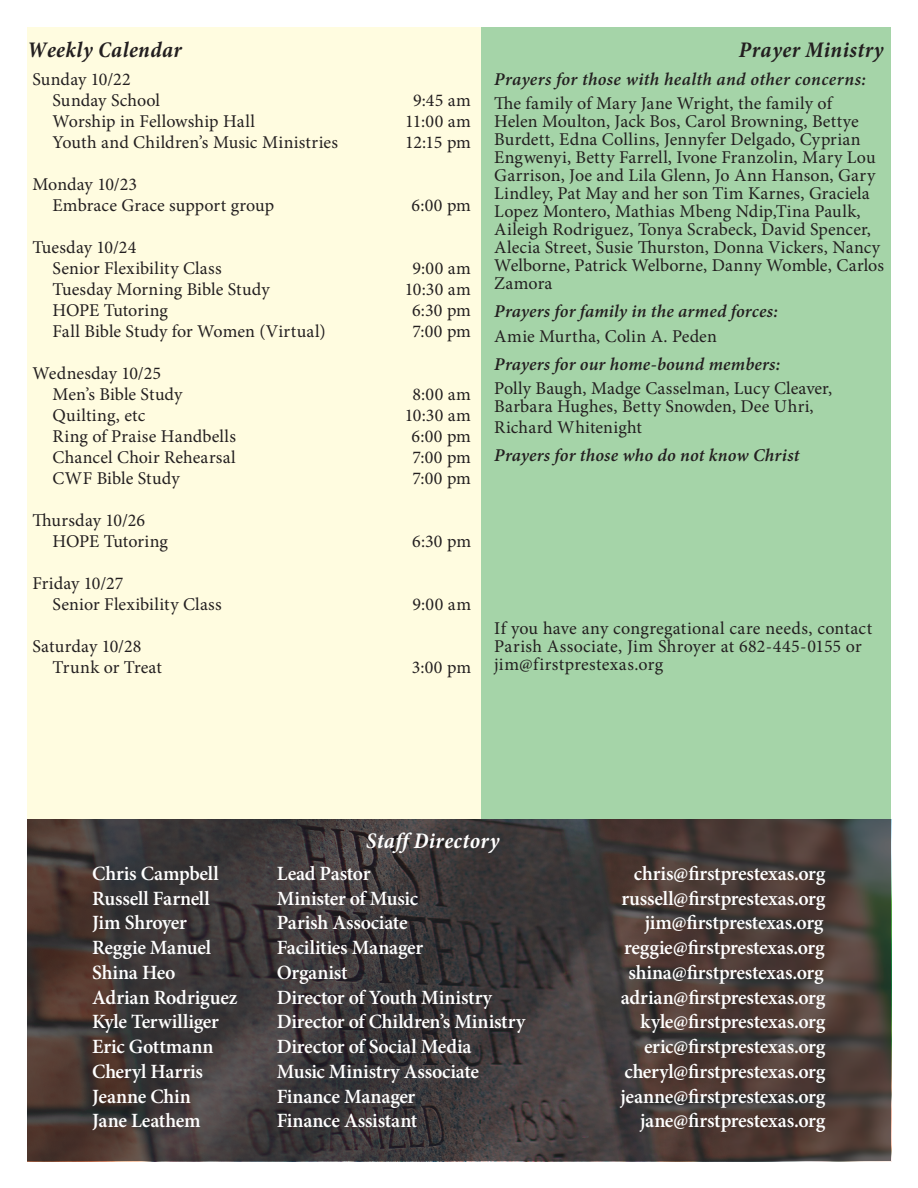
<style>
.page{position:relative;width:918px;height:1188px;background:#fff}
.page>*{position:absolute;margin:0;border:0;box-sizing:border-box;transform-origin:0 0}
.t1{font:italic 700 condensed 22.5px "Minion Pro";letter-spacing:.02em;color:#231f20}
.t2{font:italic 700 condensed 22.5px "Minion Pro";letter-spacing:.02em;color:#fff}
.t3{font:600 20.25px "Minion Pro";letter-spacing:-.01em;color:#fff}
.t4{font:18px/18px "Minion Pro";letter-spacing:.005em;color:#231f20}
.t5{font:italic 600 18px "Minion Pro";letter-spacing:.01em;color:#231f20}
.t6{font:18px/21px "Minion Pro";letter-spacing:-.015em;color:#231f20}
</style>
<div class="page">
<div style="left:481px;top:27px;width:409px;height:792px;background:#a5d4a8"></div>
<div style="left:27px;top:27px;width:454px;height:792px;background:#fffce0"></div>
<svg style="left:27px;top:819px;width:864px;height:342px;background:#423938"></svg>
<p class="t1" style="left:27px;top:34px;width:156px">Weekly Calendar</p>
<p class="t4" style="left:53px;top:68px;width:109px;line-height:21px;text-indent:-20px">Sunday 10/22<br>Sunday School</p>
<p class="t4" style="left:413px;top:91px;width:59px">9:45 am</p>
<p class="t4" style="left:53px;top:112px;width:204px">Worship in Fellowship Hall</p>
<p class="t4" style="left:405px;top:112px;width:67px">11:00 am</p>
<p class="t4" style="left:53px;top:133px;width:287px">Youth and Children’s Music Ministries</p>
<p class="t4" style="left:405px;top:133px;width:68px">12:15 pm</p>
<p class="t4" style="left:53px;top:173px;width:223px;line-height:21px;text-indent:-20px">Monday 10/23<br>Embrace Grace support group</p>
<p class="t4" style="left:412px;top:196px;width:61px">6:00 pm</p>
<p class="t4" style="left:53px;top:236px;width:171px;line-height:21px;text-indent:-20px">Tuesday 10/24<br>Senior Flexibility Class</p>
<p class="t4" style="left:412px;top:259px;width:60px">9:00 am</p>
<p class="t4" style="left:53px;top:280px;width:219px">Tuesday Morning Bible Study</p>
<p class="t4" style="left:405px;top:280px;width:68px">10:30 am</p>
<p class="t4" style="left:53px;top:301px;width:117px">HOPE Tutoring</p>
<p class="t4" style="left:412px;top:301px;width:60px">6:30 pm</p>
<p class="t4" style="left:53px;top:322px;width:275px">Fall Bible Study for Women (Virtual)</p>
<p class="t4" style="left:412px;top:322px;width:60px">7:00 pm</p>
<p class="t4" style="left:53px;top:362px;width:132px;line-height:21px;text-indent:-20px">Wednesday 10/25<br>Men’s Bible Study</p>
<p class="t4" style="left:413px;top:385px;width:60px">8:00 am</p>
<p class="t4" style="left:53px;top:406px;width:94px">Quilting, etc</p>
<p class="t4" style="left:405px;top:406px;width:68px">10:30 am</p>
<p class="t4" style="left:53px;top:427px;width:185px">Ring of Praise Handbells</p>
<p class="t4" style="left:412px;top:427px;width:61px">6:00 pm</p>
<p class="t4" style="left:53px;top:448px;width:185px">Chancel Choir Rehearsal</p>
<p class="t4" style="left:412px;top:448px;width:60px">7:00 pm</p>
<p class="t4" style="left:53px;top:469px;width:129px">CWF Bible Study</p>
<p class="t4" style="left:412px;top:469px;width:60px">7:00 pm</p>
<p class="t6" style="left:53px;top:509px;width:117px;text-indent:-20px">Thursday 10/26<br>HOPE Tutoring</p>
<p class="t4" style="left:412px;top:532px;width:60px">6:30 pm</p>
<p class="t4" style="left:53px;top:572px;width:171px;line-height:21px;text-indent:-20px">Friday 10/27<br>Senior Flexibility Class</p>
<p class="t4" style="left:53px;top:635px;width:111px;line-height:21px;text-indent:-20px">Saturday 10/28<br>Trunk or Treat</p>
<p class="t4" style="left:413px;top:595px;width:60px">9:00 am</p>
<p class="t4" style="left:412px;top:658px;width:61px">3:00 pm</p>
<p class="t1" style="left:739px;top:34px;width:146px">Prayer Ministry</p>
<p class="t5" style="left:494px;top:66px;width:373px">Prayers for those with health and other concerns:</p>
<p class="t4" style="left:494px;top:95px;width:391px">The family of Mary Jane Wright, the family of<br>Helen Moulton, Jack Bos, Carol Browning, Bettye Burdett, Edna Collins, Jennyfer Delgado, Cyprian Engwenyi, Betty Farrell, Ivone Franzolin, Mary Lou Garrison, Joe and Lila Glenn, Jo Ann Hanson, Gary Lindley, Pat May and her son Tim Karnes, Graciela Lopez Montero, Mathias Mbeng Ndip,Tina Paulk, Aileigh Rodriguez, Tonya Scrabeck, David Spencer, Alecia Street, Susie Thurston, Donna Vickers, Nancy Welborne, Patrick Welborne, Danny Womble, Carlos Zamora</p>
<p class="t5" style="left:494px;top:299px;width:285px">Prayers for family in the armed forces:</p>
<p class="t4" style="left:494px;top:327px;width:224px">Amie Murtha, Colin A. Peden</p>
<p class="t5" style="left:494px;top:351px;width:287px">Prayers for our home-bound members:</p>
<p class="t4" style="left:494px;top:380px;width:339px">Polly Baugh, Madge Casselman, Lucy Cleaver,<br>Barbara Hughes, Betty Snowden, Dee Uhri,</p>
<p class="t4" style="left:494px;top:419px;width:149px">Richard Whitenight</p>
<p class="t5" style="left:494px;top:443px;width:307px">Prayers for those who do not know Christ</p>
<p class="t4" style="left:494px;top:620px;width:379px">If you have any congregational care needs, contact<br>Parish Associate, Jim Shroyer at 682-445-0155 or jim@firstprestexas.org</p>
<p class="t2" style="left:366px;top:826px;width:135px">Staff Directory</p>
<p class="t3" style="left:92px;top:859px;width:128px">Chris Campbell</p>
<p class="t3" style="left:277px;top:859px;width:95px">Lead Pastor</p>
<p class="t3" style="left:634px;top:859px;width:193px">chris@firstprestexas.org</p>
<p class="t3" style="left:92px;top:884px;width:119px">Russell Farnell</p>
<p class="t3" style="left:277px;top:884px;width:143px">Minister of Music</p>
<p class="t3" style="left:621px;top:884px;width:205px">russell@firstprestexas.org</p>
<p class="t3" style="left:92px;top:909px;width:96px">Jim Shroyer</p>
<p class="t3" style="left:277px;top:909px;width:132px">Parish Associate</p>
<p class="t3" style="left:645px;top:909px;width:180px">jim@firstprestexas.org</p>
<p class="t3" style="left:92px;top:934px;width:120px">Reggie Manuel</p>
<p class="t3" style="left:277px;top:934px;width:148px">Facilities Manager</p>
<p class="t3" style="left:624px;top:934px;width:202px">reggie@firstprestexas.org</p>
<p class="t3" style="left:92px;top:958px;width:85px">Shina Heo</p>
<p class="t3" style="left:277px;top:958px;width:72px">Organist</p>
<p class="t3" style="left:628px;top:958px;width:197px">shina@firstprestexas.org</p>
<p class="t3" style="left:92px;top:983px;width:147px">Adrian Rodriguez</p>
<p class="t3" style="left:277px;top:983px;width:217px">Director of Youth Ministry</p>
<p class="t3" style="left:621px;top:983px;width:206px">adrian@firstprestexas.org</p>
<p class="t3" style="left:92px;top:1008px;width:128px">Kyle Terwilliger</p>
<p class="t3" style="left:277px;top:1008px;width:250px">Director of Children’s Ministry</p>
<p class="t3" style="left:641px;top:1008px;width:186px">kyle@firstprestexas.org</p>
<p class="t3" style="left:92px;top:1033px;width:123px">Eric Gottmann</p>
<p class="t3" style="left:277px;top:1033px;width:196px">Director of Social Media</p>
<p class="t3" style="left:644px;top:1033px;width:183px">eric@firstprestexas.org</p>
<p class="t3" style="left:92px;top:1057px;width:112px">Cheryl Harris</p>
<p class="t3" style="left:277px;top:1057px;width:204px">Music Ministry Associate</p>
<p class="t3" style="left:624px;top:1057px;width:202px">cheryl@firstprestexas.org</p>
<p class="t3" style="left:92px;top:1082px;width:100px">Jeanne Chin</p>
<p class="t3" style="left:277px;top:1082px;width:140px">Finance Manager</p>
<p class="t3" style="left:621px;top:1082px;width:206px">jeanne@firstprestexas.org</p>
<p class="t3" style="left:92px;top:1107px;width:110px">Jane Leathem</p>
<p class="t3" style="left:277px;top:1107px;width:142px">Finance Assistant</p>
<p class="t3" style="left:640px;top:1107px;width:187px">jane@firstprestexas.org</p>
</div>
